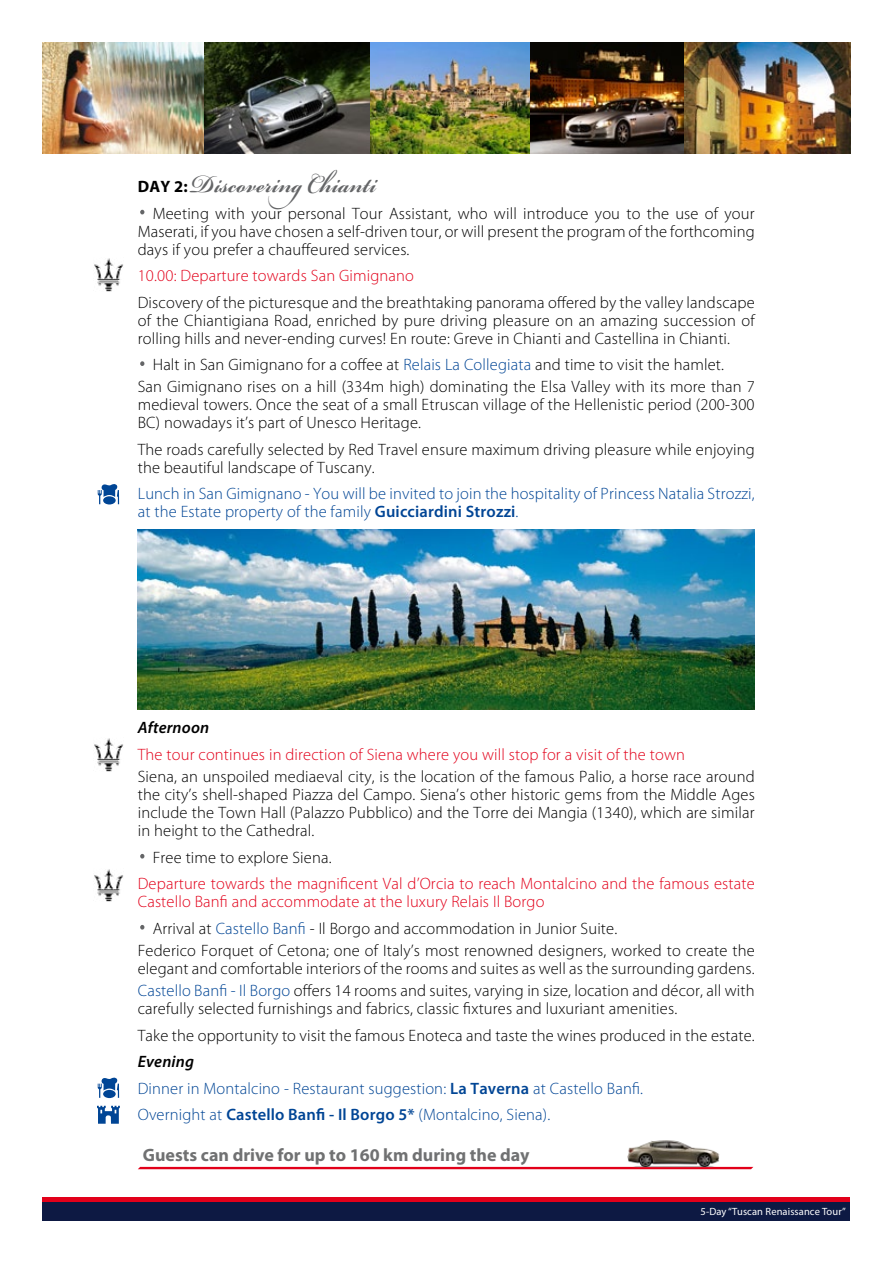
<style>
.page{position:relative;width:893px;height:1263px;background:#fff}
.page>*{position:absolute;margin:0;border:0;box-sizing:border-box;transform-origin:0 0}
.t1{font:300 52.5px "Myriad Pro";color:#646567}
.t2{font:700 39px "Bickham Script Pro";letter-spacing:.01em;color:#646567;scale:.77 1}
.t3{font:700 18px "Myriad Pro";color:#707172}
.t4{font:300 16.5px/18px "Myriad Pro";letter-spacing:.01em;color:#000}
.t5{font:300 16.5px/26.5px "Myriad Pro";letter-spacing:.01em;color:#004595}
.t6{font:300 16.5px/18px "Myriad Pro";letter-spacing:.01em;color:#e2001a}
.t7{font:italic 600 16.5px "Myriad Pro";letter-spacing:.01em;color:#000}
.t8{font:700 16.5px "Myriad Pro";color:#000}
.t9{font:10.5px "Myriad Pro";letter-spacing:.01em;color:#fff}
.s1{color:#004595}
.s2{font-weight:600}
.s3{font-weight:600;font-style:italic;color:#000}
</style>
<div class="page">
<div style="left:43px;top:1197px;width:807px;height:18px;background:#e2001a"></div>
<div style="left:43px;top:1202px;width:807px;height:18px;background:#0d1943"></div>
<svg style="left:97px;top:1106px;width:23px;height:18px"></svg>
<svg style="left:98px;top:1077px;width:21px;height:21px"></svg>
<svg style="left:98px;top:484px;width:21px;height:20px"></svg>
<img style="left:138px;top:529px;width:617px;height:180px">
<img style="left:529px;top:43px;width:156px;height:110px">
<img style="left:43px;top:43px;width:161px;height:110px">
<img style="left:370px;top:43px;width:159px;height:110px">
<img style="left:204px;top:43px;width:166px;height:110px">
<img style="left:685px;top:43px;width:165px;height:110px">
<img style="left:94px;top:258px;width:29px;height:34px">
<img style="left:94px;top:738px;width:29px;height:33px">
<img style="left:94px;top:869px;width:29px;height:33px">
<svg style="left:138px;top:1167px;width:615px;height:2px"></svg>
<img style="left:626px;top:1140px;width:94px;height:28px">
<p class="t8" style="left:138px;top:176px;width:51px">DAY 2:</p>
<h2 class="t2" style="left:191px;top:156px;width:241px">DiscoveringChianti</h2>
<h1 class="t1" style="left:138px;top:180px;width:11px">·</h1>
<p class="t4" style="left:138px;top:204px;width:618px;text-align:justify;text-indent:15px">Meeting with your personal Tour Assistant, who will introduce you to the use of your Maserati, if you have chosen a self-driven tour, or will present the program of the forthcoming days if you prefer a chauffeured services.</p>
<p class="t6" style="left:138px;top:267px;width:278px">10.00: Departure towards San Gimignano</p>
<p class="t4" style="left:138px;top:293px;width:619px;text-align:justify">Discovery of the picturesque and the breathtaking panorama offered by the valley landscape of the Chiantigiana Road, enriched by pure driving pleasure on an amazing succession of rolling hills and never-ending curves! En route: Greve in Chianti and Castellina in Chianti.</p>
<h1 class="t1" style="left:138px;top:331px;width:11px">·</h1>
<p class="t4" style="left:138px;top:354px;width:619px;line-height:22.2px;text-indent:15px">Halt in San Gimignano for a coffee at <span class="s1">Relais La Collegiata</span> and time to visit the hamlet.<br>San Gimignano rises on a hill (334m high) dominating the Elsa Valley with its more than 7</p>
<p class="t4" style="left:138px;top:396px;width:618px">medieval towers. Once the seat of a small Etruscan village of the Hellenistic period (200-300<br>BC) nowadays it’s part of Unesco Heritage.</p>
<p class="t4" style="left:138px;top:441px;width:618px">The roads carefully selected by Red Travel ensure maximum driving pleasure while enjoying the beautiful landscape of Tuscany.</p>
<p class="t5" style="left:138px;top:485px;width:618px;line-height:18px">Lunch in San Gimignano - You will be invited to join the hospitality of Princess Natalia Strozzi, at the Estate property of the family <span class="s2">Guicciardini Strozzi</span>.</p>
<p class="t7" style="left:138px;top:717px;width:73px">Afternoon</p>
<p class="t6" style="left:138px;top:746px;width:549px">The tour continues in direction of Siena where you will stop for a visit of the town</p>
<p class="t4" style="left:138px;top:768px;width:619px;text-align:justify">Siena, an unspoiled mediaeval city, is the location of the famous Palio, a horse race around the city’s shell-shaped Piazza del Campo. Siena’s other historic gems from the Middle Ages include the Town Hall (Palazzo Pubblico) and the Torre dei Mangia (1340), which are similar in height to the Cathedral.</p>
<h1 class="t1" style="left:138px;top:824px;width:11px">·</h1>
<p class="t4" style="left:153px;top:848px;width:180px">Free time to explore Siena.</p>
<p class="t6" style="left:138px;top:875px;width:618px">Departure towards the magnificent Val d’Orcia to reach Montalcino and the famous estate<br>Castello Banfi and accommodate at the luxury Relais Il Borgo</p>
<h1 class="t1" style="left:138px;top:895px;width:11px">·</h1>
<p class="t4" style="left:138px;top:917px;width:619px;line-height:22.2px;text-indent:15px">Arrival at <span class="s1">Castello Banfi</span> - Il Borgo and accommodation in Junior Suite.<br>Federico Forquet of Cetona; one of Italy’s most renowned designers, worked to create the</p>
<p class="t4" style="left:138px;top:958px;width:618px;line-height:22.2px">elegant and comfortable interiors of the rooms and suites as well as the surrounding gardens.<br><span class="s1">Castello Banfi - Il Borgo</span> offers 14 rooms and suites, varying in size, location and décor, all with</p>
<p class="t4" style="left:138px;top:996px;width:618px;line-height:26.5px">carefully selected furnishings and fabrics, classic fixtures and luxuriant amenities.<br>Take the opportunity to visit the famous Enoteca and taste the wines produced in the estate.</p>
<p class="t5" style="left:138px;top:1049px;width:507px"><span class="s3">Evening<br></span>Dinner in Montalcino - Restaurant suggestion: <span class="s2">La Taverna</span> at Castello Banfi.<br>Overnight at <span class="s2">Castello Banfi - Il Borgo 5*</span> (Montalcino, Siena).</p>
<p class="t3" style="left:143px;top:1143px;width:388px">Guests can drive for up to 160 km during the day</p>
<p class="t9" style="left:700px;top:1205px;width:147px">5-Day “Tuscan Renaissance Tour”</p>
</div>
